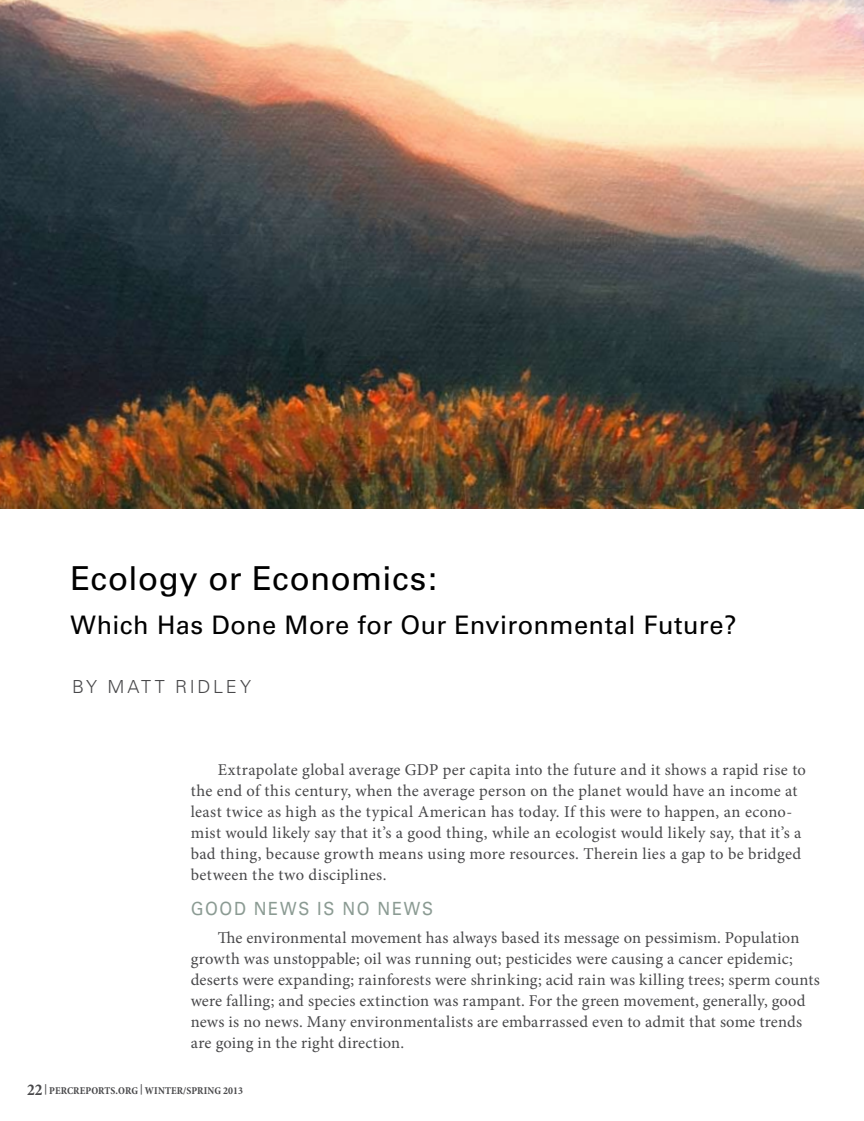
<style>
.page{position:relative;width:864px;height:1121px;background:#fff}
.page>*{position:absolute;margin:0;border:0;box-sizing:border-box;transform-origin:0 0}
.t1{font:33px "Univers";letter-spacing:.03em;color:#000}
.t2{font:25.5px "Univers";letter-spacing:.02em;color:#000}
.t3{font:18.15px "Univers";letter-spacing:.115em;color:#8b9b93;scale:.91 1}
.t4{font:300 18px "Univers";color:#48484a}
.t5{font:16.5px/21px "Minion Pro";letter-spacing:.015em;color:#48484a}
.t6{font:700 condensed 10.5px "Minion Pro";letter-spacing:.01em;color:#48484a}
.s1{font-size:16.5px}
</style>
<div class="page">
<img style="left:0;top:0;width:864px;height:508px">
<h1 class="t1" style="left:71px;top:558px;width:368px">Ecology or Economics:</h1>
<h2 class="t2" style="left:71px;top:610px;width:668px">Which Has Done More for Our Environmental Future?</h2>
<p class="t4" style="left:72px;top:675px;width:69px">By Matt</p>
<p class="t4" style="left:175px;top:675px;width:28px">Ridley</p>
<p class="t5" style="left:191px;top:759px;width:617px;text-indent:27px">Extrapolate global average GDP per capita into the future and it shows a rapid rise to the end of this century, when the average person on the planet would have an income at least twice as high as the typical American has today. If this were to happen, an econo&shy;mist would likely say that it’s a good thing, while an ecologist would likely say, that it’s a bad thing, because growth means using more resources. Therein lies a gap to be bridged between the two disciplines.</p>
<p class="t3" style="left:191px;top:897px;width:268px">Good News is No News</p>
<p class="t5" style="left:191px;top:927px;width:631px;text-indent:27px">The environmental movement has always based its message on pessimism. Population growth was unstoppable; oil was running out; pesticides were causing a cancer epidemic; deserts were expanding; rainforests were shrinking; acid rain was killing trees; sperm counts were falling; and species extinction was rampant. For the green movement, generally, good news is no news. Many environmentalists are embarrassed even to admit that some trends are going in the right direction.</p>
<p class="t6" style="left:27px;top:1083px;width:218px"><span class="s1">22</span> | PERCREPORTS.ORG | WINTER/SPRING 2013</p>
</div>
